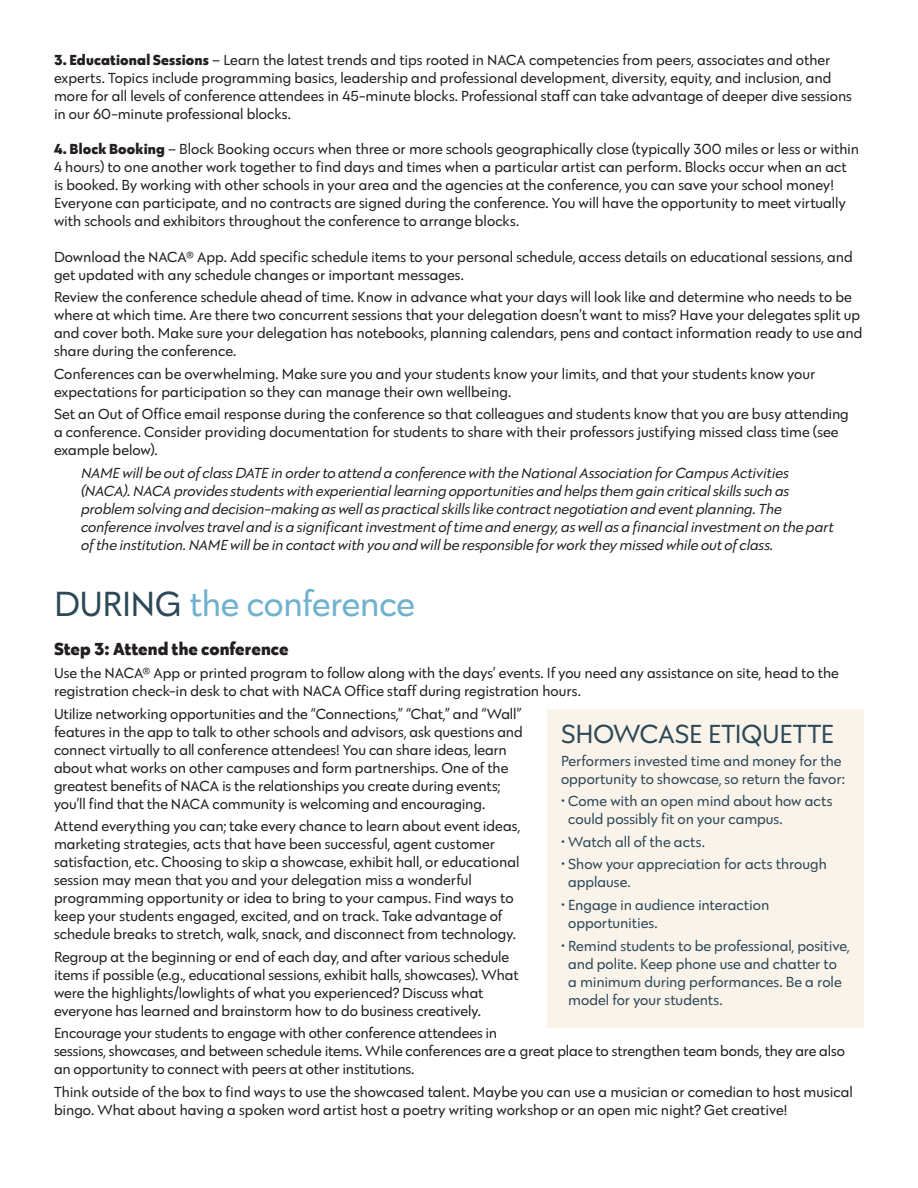
<style>
.page{position:relative;width:918px;height:1188px;background:#fff}
.page>*{position:absolute;margin:0;border:0;box-sizing:border-box;transform-origin:0 0}
.t1{font:36px "Galatea";letter-spacing:-.01em;color:#70b1ce}
.t2{font:27px "Galatea";letter-spacing:-.01em;color:#2d4857}
.t3{font:800 18px "Galatea";color:#231f20}
.t4{font:15px/18px "Galatea";letter-spacing:-.005em;color:#231f20}
.t5{font:italic 15px/18px "Galatea";letter-spacing:-.005em;color:#231f20}
.t6{font:15px/18px "Galatea";color:#2d4857}
.s1{font-weight:800}
.s2{color:#2d4857}
</style>
<div class="page">
<div style="left:548px;top:710px;width:316px;height:318px;background:#f9f3ea"></div>
<p class="t4" style="left:54px;top:51px;width:799px"><span class="s1">3. Educational Sessions</span> – Learn the latest trends and tips rooted in NACA competencies from peers, associates and other experts. Topics include programming basics, leadership and professional development, diversity, equity, and inclusion, and more for all levels of conference attendees in 45-minute blocks. Professional staff can take advantage of deeper dive sessions in our 60-minute professional blocks.</p>
<p class="t4" style="left:54px;top:140px;width:807px"><span class="s1">4. Block Booking</span> – Block Booking occurs when three or more schools geographically close (typically 300 miles or less or within 4 hours) to one another work together to find days and times when a particular artist can perform. Blocks occur when an act is booked. By working with other schools in your area and the agencies at the conference, you can save your school money!<br>Everyone can participate, and no contracts are signed during the conference. You will have the opportunity to meet virtually with schools and exhibitors throughout the conference to arrange blocks.</p>
<p class="t4" style="left:54px;top:247px;width:800px">Download the NACA® App. Add specific schedule items to your personal schedule, access details on educational sessions, and get updated with any schedule changes or important messages.</p>
<p class="t4" style="left:54px;top:288px;width:810px">Review the conference schedule ahead of time. Know in advance what your days will look like and determine who needs to be where at which time. Are there two concurrent sessions that your delegation doesn’t want to miss? Have your delegates split up and cover both. Make sure your delegation has notebooks, planning calendars, pens and contact information ready to use and share during the conference.</p>
<p class="t4" style="left:54px;top:364px;width:763px">Conferences can be overwhelming. Make sure you and your students know your limits, and that your students know your expectations for participation so they can manage their own wellbeing.</p>
<p class="t4" style="left:54px;top:405px;width:796px">Set an Out of Office email response during the conference so that colleagues and students know that you are busy attending a conference. Consider providing documentation for students to share with their professors justifying missed class time (see example below).</p>
<p class="t5" style="left:81px;top:463px;width:754px">NAME will be out of class DATE in order to attend a conference with the National Association for Campus Activities (NACA). NACA provides students with experiential learning opportunities and helps them gain critical skills such as problem solving and decision-making as well as practical skills like contract negotiation and event planning. The conference involves travel and is a significant investment of time and energy, as well as a financial investment on the part of the institution. NAME will be in contact with you and will be responsible for work they missed while out of class.</p>
<p class="t1" style="left:54px;top:580px;width:362px"><span class="s2">DURING</span> the conference</p>
<p class="t3" style="left:54px;top:637px;width:236px">Step 3: Attend the conference</p>
<p class="t4" style="left:54px;top:663px;width:786px">Use the NACA® App or printed program to follow along with the days’ events. If you need any assistance on site, head to the registration check-in desk to chat with NACA Office staff during registration hours.</p>
<p class="t4" style="left:54px;top:704px;width:470px">Utilize networking opportunities and the “Connections,” “Chat,” and “Wall” features in the app to talk to other schools and advisors, ask questions and connect virtually to all conference attendees! You can share ideas, learn about what works on other campuses and form partnerships. One of the greatest benefits of NACA is the relationships you create during events; you’ll find that the NACA community is welcoming and encouraging.</p>
<p class="t4" style="left:54px;top:817px;width:468px">Attend everything you can; take every chance to learn about event ideas, marketing strategies, acts that have been successful, agent customer satisfaction, etc. Choosing to skip a showcase, exhibit hall, or educational session may mean that you and your delegation miss a wonderful programming opportunity or idea to bring to your campus. Find ways to keep your students engaged, excited, and on track. Take advantage of schedule breaks to stretch, walk, snack, and disconnect from technology.</p>
<p class="t4" style="left:54px;top:947px;width:466px">Regroup at the beginning or end of each day, and after various schedule items if possible (e.g., educational sessions, exhibit halls, showcases). What were the highlights/lowlights of what you experienced? Discuss what everyone has learned and brainstorm how to do business creatively.</p>
<p class="t4" style="left:54px;top:1024px;width:792px">Encourage your students to engage with other conference attendees in<br>sessions, showcases, and between schedule items. While conferences are a great place to strengthen team bonds, they are also an opportunity to connect with peers at other institutions.</p>
<p class="t4" style="left:54px;top:1082px;width:800px">Think outside of the box to find ways to use the showcased talent. Maybe you can use a musician or comedian to host musical bingo. What about having a spoken word artist host a poetry writing workshop or an open mic night? Get creative!</p>
<p class="t2" style="left:561px;top:716px;width:274px">SHOWCASE ETIQUETTE</p>
<p class="t6" style="left:561px;top:751px;width:286px">Performers invested time and money for the opportunity to showcase, so return the favor:</p>
<p class="t6" style="left:568px;top:792px;width:266px;text-indent:-7px">• Come with an open mind about how acts could possibly fit on your campus.</p>
<p class="t6" style="left:561px;top:832px;width:145px">• Watch all of the acts.</p>
<p class="t6" style="left:568px;top:855px;width:260px;text-indent:-7px">• Show your appreciation for acts through applause.</p>
<p class="t6" style="left:568px;top:896px;width:203px;text-indent:-7px">• Engage in audience interaction opportunities.</p>
<p class="t6" style="left:568px;top:936px;width:283px;text-indent:-7px">• Remind students to be professional, positive, and polite. Keep phone use and chatter to<br>a minimum during performances. Be a role model for your students.</p>
</div>
